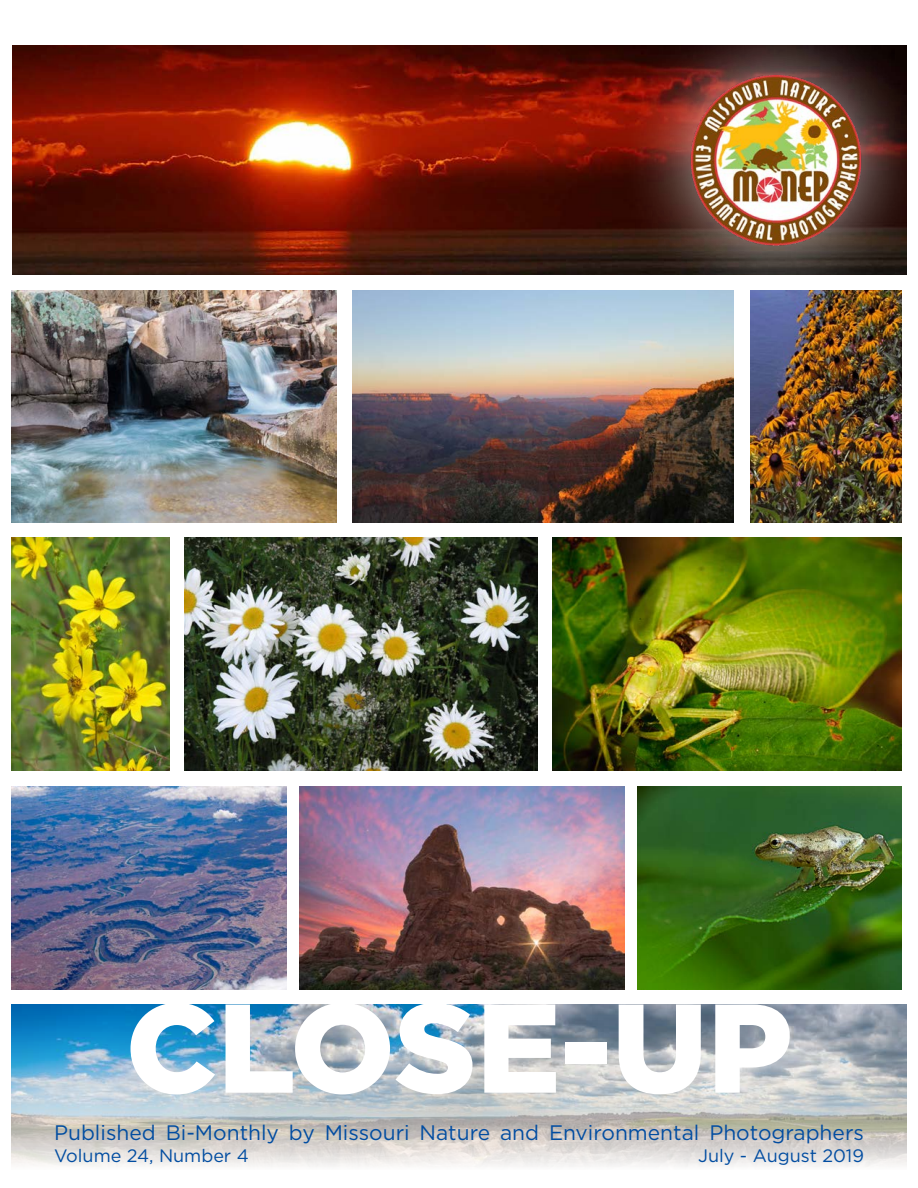
<style>
.page{position:relative;width:918px;height:1188px;background:#fff}
.page>*{position:absolute;margin:0;border:0;box-sizing:border-box;transform-origin:0 0}
.t1{font:900 126px "Gotham";color:#fff}
.t2{font:21px "Gotham";color:#024da1}
.t3{font:18px "Gotham";color:#024da1}
</style>
<div class="page">
<img style="left:185px;top:538px;width:353px;height:232px">
<img style="left:553px;top:538px;width:349px;height:232px">
<img style="left:13px;top:45px;width:605px;height:229px">
<img style="left:12px;top:1005px;width:894px;height:162px">
<img style="left:12px;top:538px;width:158px;height:232px">
<img style="left:352px;top:290px;width:382px;height:232px">
<img style="left:12px;top:786px;width:275px;height:203px">
<img style="left:300px;top:786px;width:324px;height:203px">
<img style="left:12px;top:290px;width:324px;height:232px">
<img style="left:750px;top:318px;width:152px;height:204px">
<img style="left:637px;top:786px;width:265px;height:203px">
<div style="left:618px;top:2px;width:300px;height:316px;background:#fff;opacity:.75"></div>
<img style="left:688px;top:72px;width:176px;height:176px">
<p class="t1" style="left:126px;top:975px;width:668px">CLOSE-UP</p>
<p class="t2" style="left:54px;top:1119px;width:811px">Published Bi-Monthly by Missouri Nature and Environmental Photographers</p>
<p class="t3" style="left:54px;top:1144px;width:196px">Volume 24, Number 4</p>
<p class="t3" style="left:698px;top:1144px;width:167px">July - August 2019</p>
</div>
